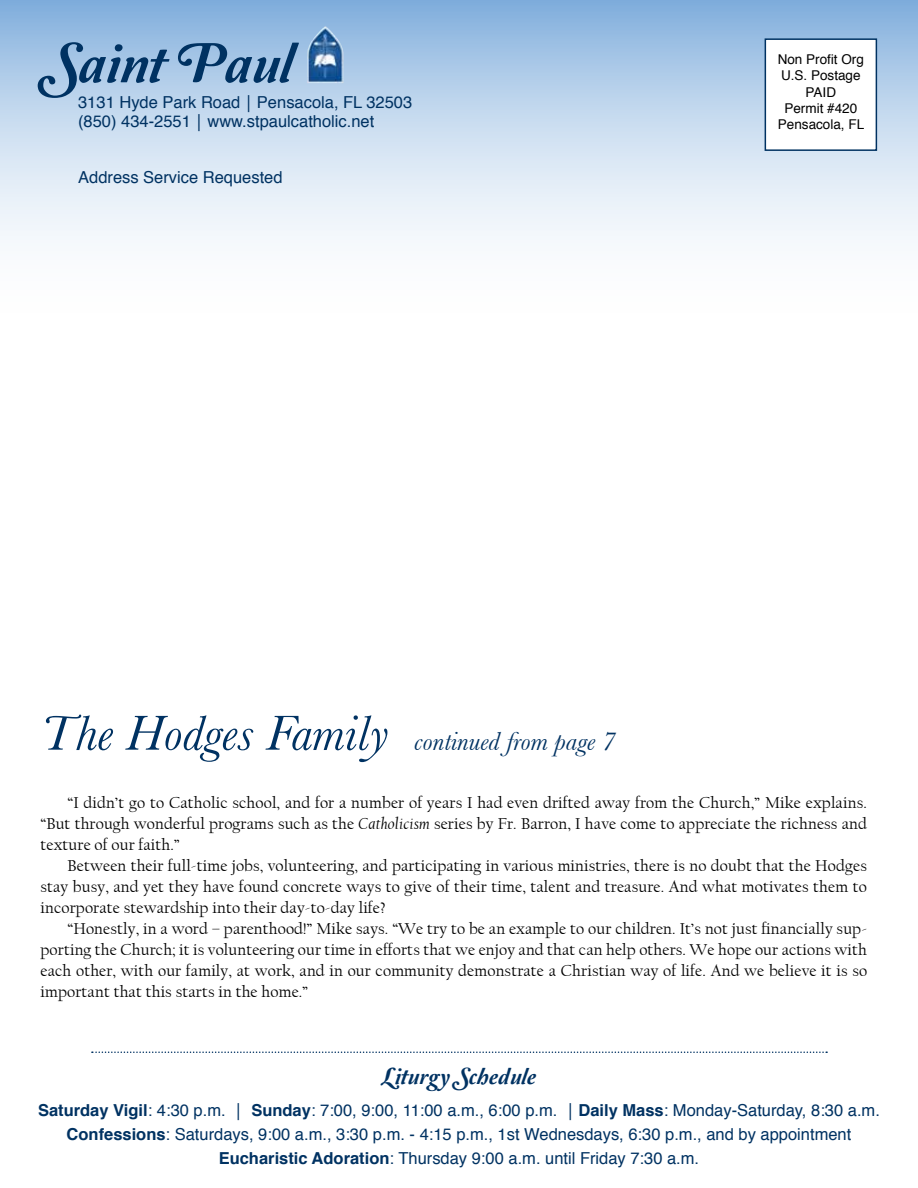
<style>
.page{position:relative;width:918px;height:1188px;background:#fff}
.page>*{position:absolute;margin:0;border:0;box-sizing:border-box;transform-origin:0 0}
.t1{font:58.5px "Amperzand";color:#003262}
.t2{font:italic 27px "Baskerville";color:#003262}
.t3{font:24px "Amperzand";color:#003262}
.t4{font:16.5px/21px "Californian FB";letter-spacing:.01em;color:#000;text-align:justify}
.t5{font:16.5px/24px "Helvetica";color:#003262}
.t6{font:13.5px/16.2px "Helvetica";color:#000;text-align:center}
.s1{font-size:51px}
.s2{font-style:italic}
.s3{font-weight:700}
</style>
<div class="page">
<svg style="left:0;top:0;width:918px;height:240px;background:#c3d8ee"></svg>
<div style="left:765px;top:38px;width:112px;height:113px;background:#fff;border:2px solid #003262"></div>
<svg style="left:92px;top:1052px;width:735px;height:1px"></svg>
<img style="left:307px;top:26px;width:36px;height:57px">
<h1 class="t1" style="left:42px;top:33px;width:251px">Saint Paul</h1>
<p class="t5" style="left:78px;top:92px;width:336px;line-height:19.8px">3131 Hyde Park Road│Pensacola, FL 32503 (850) 434-2551│www.stpaulcatholic.net</p>
<p class="t5" style="left:78px;top:166px;width:206px">Address Service Requested</p>
<p class="t6" style="left:778px;top:52px;width:88px">Non Profit Org<br>U.S. Postage<br>PAID<br>Permit #420<br>Pensacola, FL</p>
<h2 class="t2" style="left:40px;top:725px;width:577px"><span class="s1">The Hodges Family</span> continued from page 7</h2>
<p class="t4" style="left:40px;top:792px;width:828px;text-indent:27px">“I didn’t go to Catholic school, and for a number of years I had even drifted away from the Church,” Mike explains. “But through wonderful programs such as the <span class="s2">Catholicism</span> series by Fr. Barron, I have come to appreciate the richness and texture of our faith.”</p>
<p class="t4" style="left:40px;top:855px;width:828px;text-indent:27px">Between their full-time jobs, volunteering, and participating in various ministries, there is no doubt that the Hodges stay busy, and yet they have found concrete ways to give of their time, talent and treasure. And what motivates them to incorporate stewardship into their day-to-day life?</p>
<p class="t4" style="left:40px;top:918px;width:828px;text-indent:27px">“Honestly, in a word – parenthood!” Mike says. “We try to be an example to our children. It’s not just financially sup&shy;porting the Church; it is volunteering our time in efforts that we enjoy and that can help others. We hope our actions with each other, with our family, at work, and in our community demonstrate a Christian way of life. And we believe it is so important that this starts in the home.”</p>
<h3 class="t3" style="left:382px;top:1063px;width:156px">Liturgy Schedule</h3>
<p class="t5" style="left:38px;top:1099px;width:843px;text-align:center"><span class="s3">Saturday Vigil</span>: 4:30 p.m. │ <span class="s3">Sunday</span>: 7:00, 9:00, 11:00 a.m., 6:00 p.m. │<span class="s3">Daily Mass</span>: Monday-Saturday, 8:30 a.m.<br><span class="s3">Confessions</span>: Saturdays, 9:00 a.m., 3:30 p.m. - 4:15 p.m., 1st Wednesdays, 6:30 p.m., and by appointment<br><span class="s3">Eucharistic Adoration</span>: Thursday 9:00 a.m. until Friday 7:30 a.m.</p>
</div>
